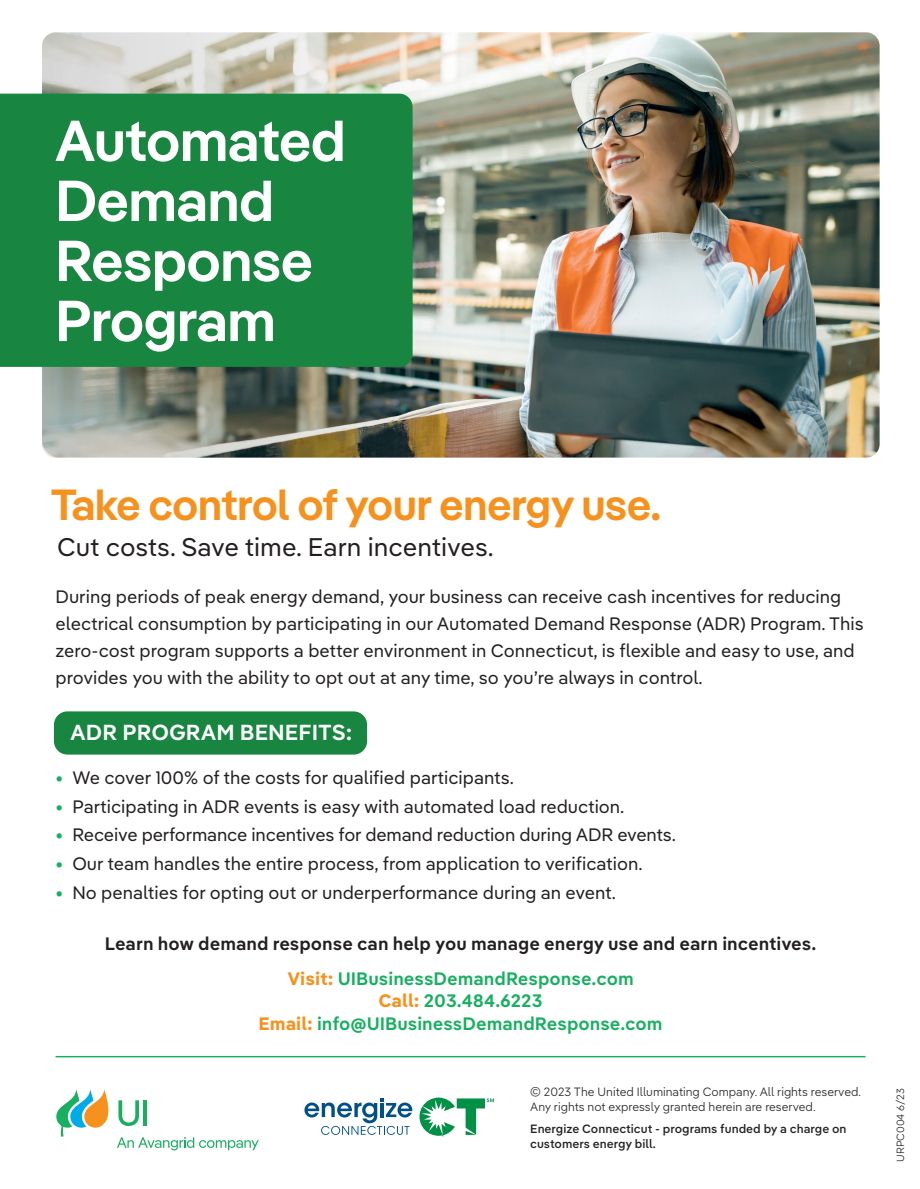
<style>
.page{position:relative;width:920px;height:1189px;background:#fff}
.page>*{position:absolute;margin:0;border:0;box-sizing:border-box;transform-origin:0 0}
.t1{font:700 57.6px/60px "Iber Pangea Sm";color:#fff}
.t2{font:700 43.5px "Iber Pangea Sm";color:#f6911e}
.t3{font:25.5px "Iber Pangea Text";color:#231f20}
.t4{font:700 21.75px "Iber Pangea Text Sm";color:#fff}
.t5{font:18px/27px "Iber Pangea Text";color:#231f20}
.t6{font:700 18px/34.3px "Iber Pangea Text Sm";color:#231f20;text-align:center}
.t7{font:700 18px/22.5px "Iber Pangea Text Sm";color:#18b060;text-align:center}
.t8{font:300 12px/15px "Iber Pangea Text";color:#231f20}
.t9{font:500 12px/15px "Iber Pangea Text";color:#231f20}
.t10{font:300 10.5px "Iber Pangea Text";color:#231f20}
.s1{font-weight:700;color:#18b060}
.s2{font-family:"Iber Pangea Text";color:#f6911e}
.s3{color:#18b060}
</style>
<div class="page">
<div style="left:54px;top:711px;width:313px;height:44px;background:#188540;border-radius:14px"></div>
<img style="left:467px;top:32px;width:413px;height:426px">
<hr style="left:56px;top:1056px;width:810px;height:1px;background:#18b060">
<svg style="left:304px;top:1098px;width:109px;height:37px"></svg>
<svg style="left:419px;top:1098px;width:75px;height:39px"></svg>
<svg style="left:56px;top:1089px;width:203px;height:61px"></svg>
<img style="left:42px;top:32px;width:425px;height:426px">
<div style="left:0;top:94px;width:413px;height:273px;background:#188540"></div>
<h1 class="t1" style="left:56px;top:109px;width:291px">Automated<br>Demand<br>Response<br>Program</h1>
<h2 class="t2" style="left:51px;top:473px;width:611px">Take control of your energy use.</h2>
<h3 class="t3" style="left:57px;top:528px;width:438px">Cut costs. Save time. Earn incentives.</h3>
<p class="t5" style="left:56px;top:582px;width:810px">During periods of peak energy demand, your business can receive cash incentives for reducing electrical consumption by participating in our Automated Demand Response (ADR) Program. This zero-cost program supports a better environment in Connecticut, is flexible and easy to use, and provides you with the ability to opt out at any time, so you’re always in control.</p>
<p class="t4" style="left:70px;top:715px;width:283px">ADR PROGRAM BENEFITS:</p>
<p class="t5" style="left:56px;top:763px;width:460px"><span class="s1">•</span> We cover 100% of the costs for qualified participants.</p>
<p class="t5" style="left:56px;top:792px;width:570px"><span class="s1">•</span> Participating in ADR events is easy with automated load reduction.</p>
<p class="t5" style="left:56px;top:821px;width:622px"><span class="s1">•</span> Receive performance incentives for demand reduction during ADR events.</p>
<p class="t5" style="left:56px;top:849px;width:589px"><span class="s1">•</span> Our team handles the entire process, from application to verification.</p>
<p class="t5" style="left:56px;top:878px;width:562px"><span class="s1">•</span> No penalties for opting out or underperformance during an event.</p>
<p class="t6" style="left:105px;top:926px;width:713px">Learn how demand response can help you manage energy use and earn incentives.<br><span class="s2">Visit:</span> <span class="s3">UIBusinessDemandResponse.com</span></p>
<p class="t7" style="left:259px;top:988px;width:406px"><span class="s2">Call:</span> 203.484.6223<br><span class="s2">Email:</span> info@UIBusinessDemandResponse.com</p>
<p class="t8" style="left:530px;top:1083px;width:332px">© 2023 The United Illuminating Company. All rights reserved.<br>Any rights not expressly granted herein are reserved.</p>
<p class="t9" style="left:530px;top:1120px;width:318px">Energize Connecticut - programs funded by a charge on customers energy bill.</p>
<p class="t10" style="left:892px;top:1162px;width:75px;rotate:-90deg">URPC004 6/23</p>
</div>
